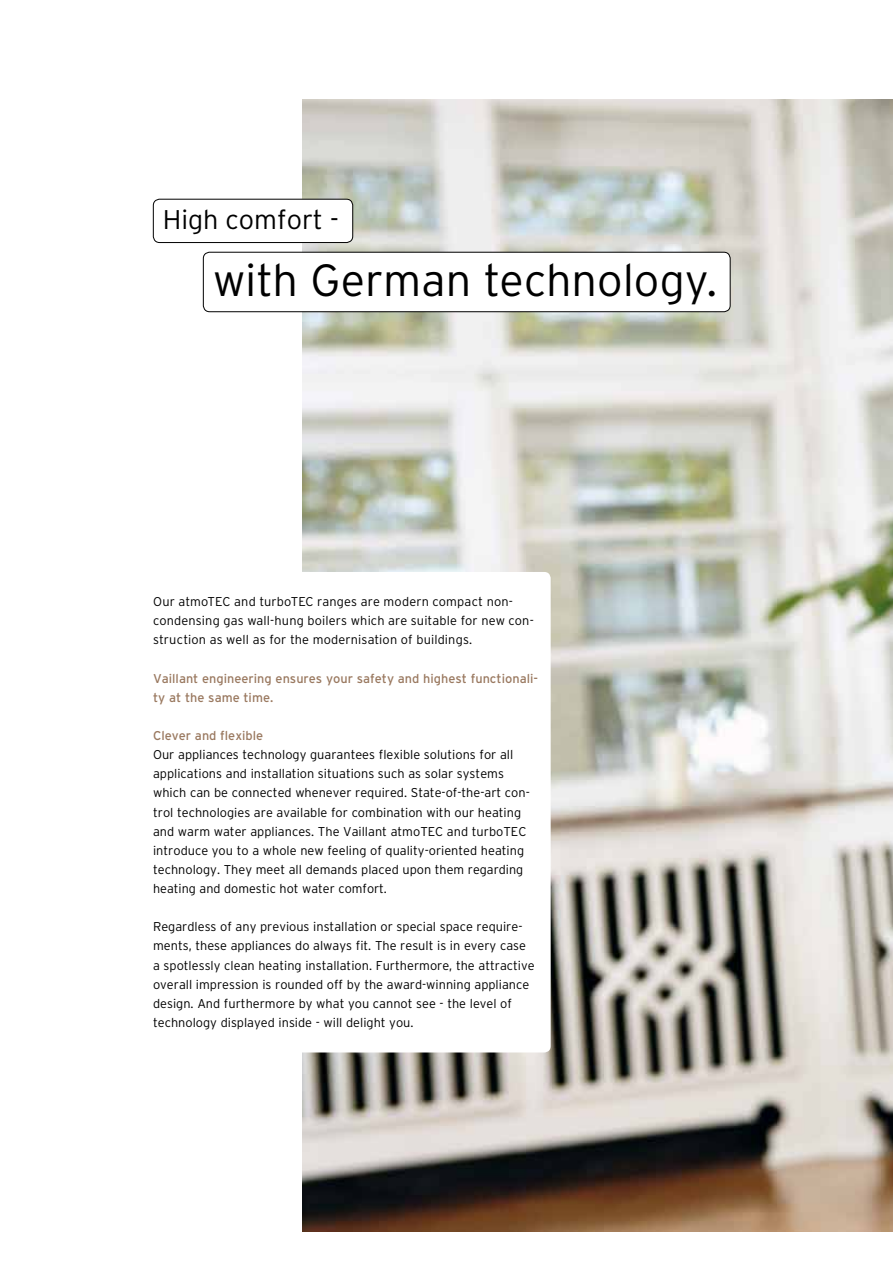
<style>
.page{position:relative;width:893px;height:1263px;background:#fff}
.page>*{position:absolute;margin:0;border:0;box-sizing:border-box;transform-origin:0 0}
.t1{font:300 45px "Interstate";color:#000}
.t2{font:300 27px "Interstate";color:#000}
.t3{font:300 12.75px/19.2px "Interstate";color:#000}
.t4{font:300 12.75px/19.2px "VAI Interstate";letter-spacing:.01em;color:#000}
.t5{font:12.75px/19.2px "Interstate";color:#9a7960}
</style>
<div class="page">
<img style="left:302px;top:100px;width:591px;height:1132px">
<div style="left:153px;top:199px;width:200px;height:44px;background:#fff;border-radius:6px"></div>
<div style="left:153px;top:199px;width:200px;height:44px;border:1px solid #000;border-radius:6px"></div>
<div style="left:203px;top:252px;width:527px;height:60px;background:#fff;border-radius:6px"></div>
<div style="left:203px;top:252px;width:527px;height:60px;border:1px solid #000;border-radius:6px"></div>
<div style="left:144px;top:572px;width:407px;height:480px;background:#fff;border-radius:6px"></div>
<h2 class="t2" style="left:163px;top:205px;width:177px">High comfort -</h2>
<h1 class="t1" style="left:213px;top:255px;width:506px">with German technology.</h1>
<p class="t4" style="left:153px;top:592px;width:382px">Our atmoTEC and turboTEC ranges are modern compact non&shy;condensing gas wall-hung boilers which are suitable for new con&shy;struction as well as for the modernisation of buildings.</p>
<p class="t5" style="left:153px;top:668px;width:386px">Vaillant engineering ensures your safety and highest functionali&shy;ty at the same time.</p>
<p class="t5" style="left:153px;top:726px;width:112px">Clever and flexible</p>
<p class="t3" style="left:153px;top:745px;width:378px">Our appliances technology guarantees flexible solutions for all applications and installation situations such as solar systems which can be connected whenever required. State-of-the-art con&shy;trol technologies are available for combination with our heating and warm water appliances. The Vaillant atmoTEC and turboTEC introduce you to a whole new feeling of quality-oriented heating technology. They meet all demands placed upon them regarding heating and domestic hot water comfort.</p>
<p class="t3" style="left:153px;top:917px;width:383px">Regardless of any previous installation or special space require&shy;ments, these appliances do always fit. The result is in every case a spotlessly clean heating installation. Furthermore, the attractive overall impression is rounded off by the award-winning appliance design. And furthermore by what you cannot see - the level of technology displayed inside - will delight you.</p>
</div>
